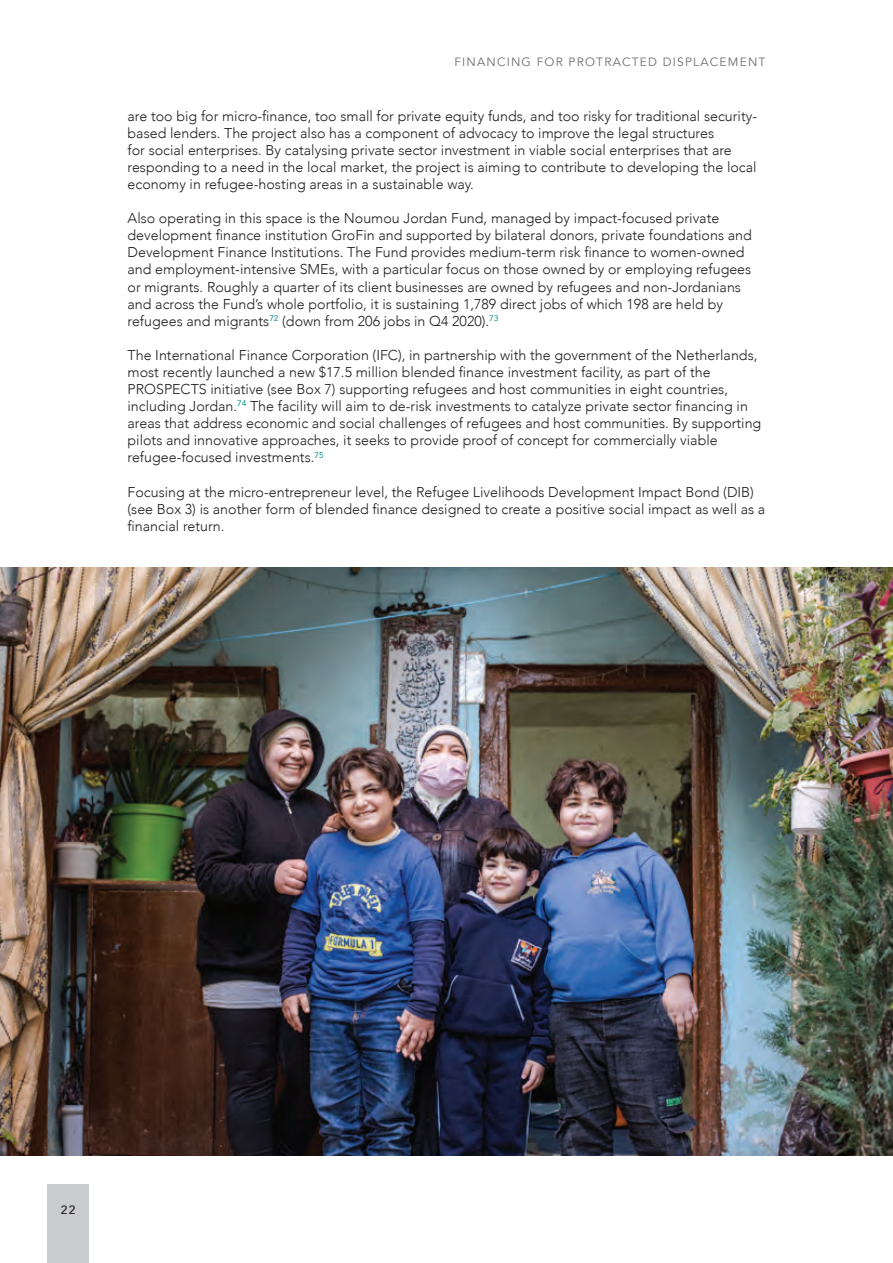
<style>
.page{position:relative;width:893px;height:1263px;background:#fff}
.page>*{position:absolute;margin:0;border:0;box-sizing:border-box;transform-origin:0 0}
.t1{font:300 14.25px/17.1px "Avenir";color:#231f20}
.t2{font:12px "Avenir";letter-spacing:.1em;color:#6c6d70}
.t3{font:500 12px "Avenir";color:#231f20}
</style>
<div class="page">
<div style="left:47px;top:1185px;width:42px;height:78px;background:#cbccce"></div>
<img style="left:0;top:567px;width:893px;height:588px">
<p class="t2" style="left:454px;top:55px;width:313px">FINANCING FOR PROTRACTED DISPLACEMENT</p>
<p class="t1" style="left:128px;top:107px;width:631px">are too big for micro-finance, too small for private equity funds, and too risky for traditional security&shy;based lenders. The project also has a component of advocacy to improve the legal structures<br>for social enterprises. By catalysing private sector investment in viable social enterprises that are responding to a need in the local market, the project is aiming to contribute to developing the local economy in refugee-hosting areas in a sustainable way.</p>
<p class="t1" style="left:128px;top:210px;width:626px">Also operating in this space is the Noumou Jordan Fund, managed by impact-focused private development finance institution GroFin and supported by bilateral donors, private foundations and Development Finance Institutions. The Fund provides medium-term risk finance to women-owned and employment-intensive SMEs, with a particular focus on those owned by or employing refugees or migrants. Roughly a quarter of its client businesses are owned by refugees and non-Jordanians and across the Fund’s whole portfolio, it is sustaining 1,789 direct jobs of which 198 are held by refugees and migrants<sup>72</sup> (down from 206 jobs in Q4 2020).<sup>73</sup></p>
<p class="t1" style="left:128px;top:346px;width:635px">The International Finance Corporation (IFC), in partnership with the government of the Netherlands, most recently launched a new $17.5 million blended finance investment facility, as part of the PROSPECTS initiative (see Box 7) supporting refugees and host communities in eight countries, including Jordan.<sup>74</sup> The facility will aim to de-risk investments to catalyze private sector financing in areas that address economic and social challenges of refugees and host communities. By supporting pilots and innovative approaches, it seeks to provide proof of concept for commercially viable refugee-focused investments.<sup>75</sup></p>
<p class="t1" style="left:128px;top:483px;width:639px">Focusing at the micro-entrepreneur level, the Refugee Livelihoods Development Impact Bond (DIB) (see Box 3) is another form of blended finance designed to create a positive social impact as well as a financial return.</p>
<p class="t3" style="left:61px;top:1199px;width:16px">22</p>
</div>
